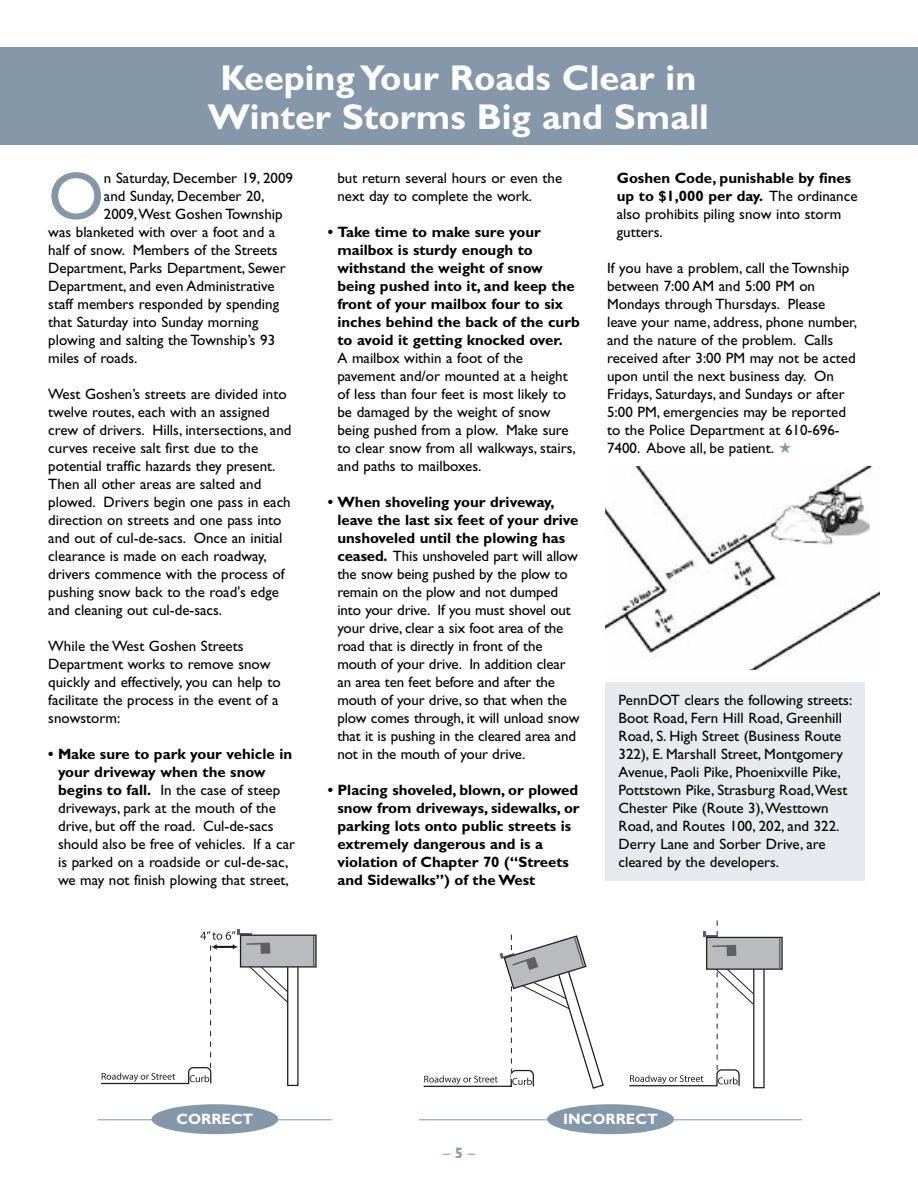
<style>
.page{position:relative;width:918px;height:1188px;background:#fff}
.page>*{position:absolute;margin:0;border:0;box-sizing:border-box;transform-origin:0 0}
.t1{font:67.8px "Gill Sans";color:#8498a9}
.t2{font:700 36px/39px "Gill Sans";color:#fff;text-align:center}
.t3{font:15px/18px "Gill Sans";color:#000}
.t4{font:700 15px/18px "Gill Sans";color:#000}
.t5{font:700 15px "Gill Sans";color:#fff}
.t6{font:15px "Gill Sans";color:#8498a9}
.s1{font-weight:700}
.s2{color:#8498a9}
</style>
<div class="page">
<hr style="left:98px;top:1119px;width:234px;height:1px;background:#8498a9">
<hr style="left:419px;top:1119px;width:383px;height:1px;background:#8498a9">
<div style="left:0;top:47px;width:918px;height:98px;background:#8498a9"></div>
<div style="left:605px;top:682px;width:260px;height:198px;background:#e6eaee"></div>
<div style="left:241px;top:935px;width:75px;height:32px;background:#babbbe"></div>
<div style="left:240px;top:935px;width:77px;height:33px;border:1px solid #231f20"></div>
<svg style="left:101px;top:930px;width:197px;height:155px"></svg>
<hr style="left:313px;top:936px;width:1px;height:30px;background:#606063">
<div style="left:707px;top:937px;width:75px;height:32px;background:#babbbe"></div>
<div style="left:706px;top:937px;width:77px;height:33px;border:1px solid #231f20"></div>
<svg style="left:629px;top:921px;width:135px;height:166px"></svg>
<svg style="left:779px;top:939px;width:1px;height:29px"></svg>
<svg style="left:423px;top:935px;width:181px;height:154px"></svg>
<img style="left:605px;top:467px;width:274px;height:203px">
<div style="left:152px;top:1104px;width:126px;height:30px;background:#8498a9;border-radius:50%"></div>
<div style="left:547px;top:1104px;width:127px;height:30px;background:#8498a9;border-radius:50%"></div>
<h2 class="t2" style="left:208px;top:62px;width:503px">KeepingYour Roads Clear in<br>Winter Storms Big and Small</h2>
<h1 class="t1" style="left:48px;top:170px;width:57px">O</h1>
<p class="t3" style="left:104px;top:170px;width:191px">n Saturday, December 19, 2009</p>
<p class="t3" style="left:104px;top:188px;width:162px">and Sunday, December 20,</p>
<p class="t3" style="left:104px;top:206px;width:180px">2009,West Goshen Township</p>
<p class="t3" style="left:48px;top:224px;width:229px">was blanketed with over a foot and a</p>
<p class="t3" style="left:48px;top:242px;width:231px">half of snow. Members of the Streets</p>
<p class="t3" style="left:48px;top:260px;width:239px">Department, Parks Department, Sewer</p>
<p class="t3" style="left:48px;top:278px;width:228px">Department, and even Administrative</p>
<p class="t3" style="left:48px;top:296px;width:232px">staff members responded by spending</p>
<p class="t3" style="left:48px;top:314px;width:212px">that Saturday into Sunday morning</p>
<p class="t3" style="left:48px;top:332px;width:228px">plowing and salting the Township’s 93</p>
<p class="t3" style="left:48px;top:350px;width:91px">miles of roads.</p>
<p class="t3" style="left:48px;top:386px;width:245px">West Goshen’s streets are divided into twelve routes, each with an assigned crew of drivers. Hills, intersections, and curves receive salt first due to the potential traffic hazards they present.<br>Then all other areas are salted and plowed. Drivers begin one pass in each direction on streets and one pass into and out of cul-de-sacs. Once an initial clearance is made on each roadway, drivers commence with the process of pushing snow back to the road's edge and cleaning out cul-de-sacs.</p>
<p class="t3" style="left:48px;top:638px;width:234px">While the West Goshen Streets<br>Department works to remove snow quickly and effectively, you can help to facilitate the process in the event of a snowstorm:</p>
<p class="t3" style="left:58px;top:746px;width:239px;text-indent:-10px"><span class="s1">• Make sure to park your vehicle in your driveway when the snow begins to fall.</span> In the case of steep driveways, park at the mouth of the drive, but off the road. Cul-de-sacs should also be free of vehicles. If a car is parked on a roadside or cul-de-sac, we may not finish plowing that street,</p>
<p class="t3" style="left:337px;top:170px;width:226px">but return several hours or even the next day to complete the work.</p>
<p class="t4" style="left:337px;top:224px;width:244px;text-indent:-10px">• Take time to make sure your mailbox is sturdy enough to withstand the weight of snow being pushed into it, and keep the front of your mailbox four to six inches behind the back of the curb to avoid it getting knocked over.</p>
<p class="t3" style="left:337px;top:350px;width:240px">A mailbox within a foot of the pavement and/or mounted at a height of less than four feet is most likely to be damaged by the weight of snow being pushed from a plow. Make sure to clear snow from all walkways, stairs, and paths to mailboxes.</p>
<p class="t3" style="left:337px;top:494px;width:244px;text-indent:-10px"><span class="s1">• When shoveling your driveway, leave the last six feet of your drive unshoveled until the plowing has ceased.</span> This unshoveled part will allow the snow being pushed by the plow to remain on the plow and not dumped into your drive. If you must shovel out your drive, clear a six foot area of the road that is directly in front of the mouth of your drive. In addition clear an area ten feet before and after the mouth of your drive, so that when the plow comes through, it will unload snow that it is pushing in the cleared area and not in the mouth of your drive.</p>
<p class="t4" style="left:337px;top:782px;width:244px;text-indent:-10px">• Placing shoveled, blown, or plowed snow from driveways, sidewalks, or parking lots onto public streets is extremely dangerous and is a violation of Chapter 70 (“Streets and Sidewalks”) of the West</p>
<p class="t3" style="left:617px;top:170px;width:242px"><span class="s1">Goshen Code, punishable by fines up to $1,000 per day.</span> The ordinance also prohibits piling snow into storm gutters.</p>
<p class="t3" style="left:607px;top:260px;width:251px">If you have a problem, call the Township between 7:00 AM and 5:00 PM on Mondays through Thursdays. Please leave your name, address, phone number, and the nature of the problem. Calls received after 3:00 PM may not be acted upon until the next business day. On Fridays, Saturdays, and Sundays or after 5:00 PM, emergencies may be reported to the Police Department at 610-696- 7400. Above all, be patient. <span class="s2">★</span></p>
<p class="t3" style="left:619px;top:692px;width:235px">PennDOT clears the following streets:<br>Boot Road, Fern Hill Road, Greenhill Road, S. High Street (Business Route 322), E. Marshall Street, Montgomery Avenue, Paoli Pike, Phoenixville Pike, Pottstown Pike, Strasburg Road,West Chester Pike (Route 3),Westtown Road, and Routes 100, 202, and 322.<br>Derry Lane and Sorber Drive, are cleared by the developers.</p>
<p class="t5" style="left:177px;top:1113px;width:78px">CORRECT</p>
<p class="t5" style="left:563px;top:1113px;width:96px">INCORRECT</p>
<p class="t6" style="left:443px;top:1147px;width:34px">–<span class="s1">5</span>–</p>
</div>
